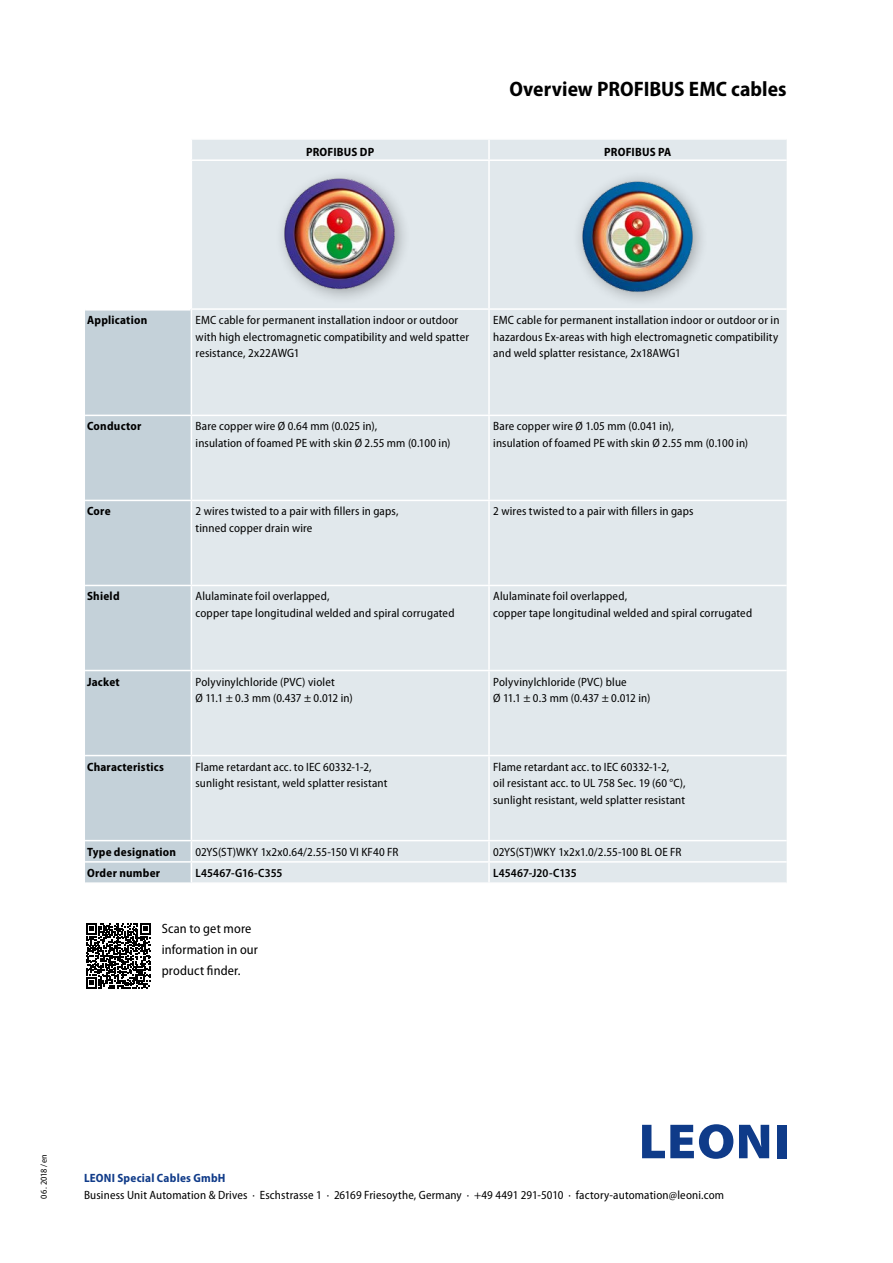
<style>
.page{position:relative;width:893px;height:1263px;background:#fff}
.page>*{position:absolute;margin:0;border:0;box-sizing:border-box;transform-origin:0 0}
.t1{font:700 semi-condensed 21px "Myriad Pro";color:#000}
.t2{font:semi-condensed 13.5px/21.3px "Myriad Pro";letter-spacing:.01em;color:#000}
.t3{font:semi-condensed 12px/16.5px "Myriad Pro";letter-spacing:.015em;color:#000}
.t4{font:700 semi-condensed 12px "Myriad Pro";letter-spacing:.02em;color:#000}
.t5{font:600 semi-condensed 12px "Myriad Pro";color:#000}
.t6{font:700 semi-condensed 12px "Myriad Pro";letter-spacing:.02em;color:#103b89}
.t7{font:semi-condensed 9px "Myriad Pro";letter-spacing:.01em;color:#000}
</style>
<div class="page">
<svg style="left:642px;top:1124px;width:91px;height:35px"></svg>
<svg style="left:739px;top:1125px;width:30px;height:33px"></svg>
<div style="left:777px;top:1125px;width:10px;height:33px;background:#0f3b89"></div>
<div style="left:192px;top:140px;width:595px;height:742px;background:#e1e8ec"></div>
<div style="left:85px;top:311px;width:106px;height:571px;background:#c4d1d9"></div>
<hr style="left:85px;top:415px;width:106px;height:1px;background:#fff">
<hr style="left:85px;top:500px;width:106px;height:1px;background:#fff">
<hr style="left:85px;top:585px;width:106px;height:1px;background:#fff">
<hr style="left:85px;top:670px;width:106px;height:1px;background:#fff">
<hr style="left:85px;top:755px;width:106px;height:1px;background:#fff">
<hr style="left:85px;top:840px;width:106px;height:1px;background:#fff">
<hr style="left:85px;top:861px;width:106px;height:2px;background:#fff">
<hr style="left:191px;top:415px;width:298px;height:1px;background:#fff">
<hr style="left:191px;top:500px;width:298px;height:1px;background:#fff">
<hr style="left:191px;top:585px;width:298px;height:1px;background:#fff">
<hr style="left:191px;top:670px;width:298px;height:1px;background:#fff">
<hr style="left:191px;top:755px;width:298px;height:1px;background:#fff">
<hr style="left:191px;top:840px;width:298px;height:1px;background:#fff">
<hr style="left:191px;top:861px;width:298px;height:2px;background:#fff">
<hr style="left:191px;top:159px;width:298px;height:2px;background:#fff">
<hr style="left:191px;top:308px;width:298px;height:2px;background:#fff">
<svg style="left:488px;top:140px;width:2px;height:19px"></svg>
<hr style="left:488px;top:161px;width:2px;height:147px;background:#fff">
<hr style="left:488px;top:310px;width:2px;height:105px;background:#fff">
<hr style="left:488px;top:416px;width:2px;height:84px;background:#fff">
<hr style="left:488px;top:501px;width:2px;height:84px;background:#fff">
<hr style="left:488px;top:586px;width:2px;height:84px;background:#fff">
<hr style="left:488px;top:671px;width:2px;height:84px;background:#fff">
<hr style="left:488px;top:756px;width:2px;height:84px;background:#fff">
<hr style="left:488px;top:841px;width:2px;height:20px;background:#fff">
<svg style="left:488px;top:863px;width:2px;height:19px"></svg>
<hr style="left:489px;top:159px;width:298px;height:2px;background:#fff">
<hr style="left:489px;top:308px;width:298px;height:2px;background:#fff">
<hr style="left:489px;top:415px;width:298px;height:1px;background:#fff">
<hr style="left:489px;top:500px;width:298px;height:1px;background:#fff">
<hr style="left:489px;top:585px;width:298px;height:1px;background:#fff">
<hr style="left:489px;top:670px;width:298px;height:1px;background:#fff">
<hr style="left:489px;top:755px;width:298px;height:1px;background:#fff">
<hr style="left:489px;top:840px;width:298px;height:1px;background:#fff">
<hr style="left:489px;top:861px;width:298px;height:2px;background:#fff">
<div style="left:274px;top:168px;width:137px;height:137px;background:#000;opacity:.3"></div>
<img style="left:283px;top:177px;width:114px;height:114px">
<div style="left:572px;top:170px;width:137px;height:138px;background:#000;opacity:.3"></div>
<img style="left:580px;top:179px;width:115px;height:114px">
<svg style="left:86px;top:923px;width:65px;height:65px"></svg>
<h1 class="t1" style="left:510px;top:76px;width:279px">Overview PROFIBUS EMC cables</h1>
<p class="t4" style="left:306px;top:144px;width:70px">PROFIBUS DP</p>
<p class="t4" style="left:604px;top:144px;width:69px">PROFIBUS PA</p>
<p class="t4" style="left:87px;top:312px;width:62px">Application</p>
<p class="t3" style="left:196px;top:312px;width:275px">EMC cable for permanent installation indoor or outdoor with high electromagnetic compatibility and weld spatter resistance, 2x22AWG1</p>
<p class="t3" style="left:493px;top:312px;width:288px;text-align:justify">EMC cable for permanent installation indoor or outdoor or in hazardous Ex-areas with high electromagnetic compatibility and weld splatter resistance, 2x18AWG1</p>
<p class="t4" style="left:87px;top:419px;width:56px">Conductor</p>
<p class="t3" style="left:196px;top:418px;width:256px">Bare copper wire Ø 0.64 mm (0.025 in),<br>insulation of foamed PE with skin Ø 2.55 mm (0.100 in)</p>
<p class="t3" style="left:493px;top:418px;width:256px">Bare copper wire Ø 1.05 mm (0.041 in),<br>insulation of foamed PE with skin Ø 2.55 mm (0.100 in)</p>
<p class="t4" style="left:87px;top:504px;width:25px">Core</p>
<p class="t3" style="left:196px;top:503px;width:204px">2 wires twisted to a pair with fillers in gaps, tinned copper drain wire</p>
<p class="t3" style="left:493px;top:503px;width:202px">2 wires twisted to a pair with fillers in gaps</p>
<p class="t4" style="left:87px;top:589px;width:34px">Shield</p>
<p class="t3" style="left:196px;top:588px;width:260px">Alulaminate foil overlapped,<br>copper tape longitudinal welded and spiral corrugated</p>
<p class="t3" style="left:493px;top:588px;width:260px">Alulaminate foil overlapped,<br>copper tape longitudinal welded and spiral corrugated</p>
<p class="t4" style="left:87px;top:674px;width:34px">Jacket</p>
<p class="t3" style="left:196px;top:673px;width:159px">Polyvinylchloride (PVC) violet<br>Ø 11.1 ± 0.3 mm (0.437 ± 0.012 in)</p>
<p class="t3" style="left:493px;top:673px;width:159px">Polyvinylchloride (PVC) blue<br>Ø 11.1 ± 0.3 mm (0.437 ± 0.012 in)</p>
<p class="t4" style="left:87px;top:759px;width:78px">Characteristics</p>
<p class="t3" style="left:196px;top:758px;width:193px">Flame retardant acc. to IEC 60332-1-2, sunlight resistant, weld splatter resistant</p>
<p class="t3" style="left:493px;top:758px;width:194px">Flame retardant acc. to IEC 60332-1-2,<br>oil resistant acc. to UL 758 Sec. 19 (60 °C), sunlight resistant, weld splatter resistant</p>
<p class="t4" style="left:87px;top:844px;width:91px">Type designation</p>
<p class="t3" style="left:196px;top:843px;width:204px">02YS(ST)WKY 1x2x0.64/2.55-150 VI KF40 FR</p>
<p class="t3" style="left:493px;top:843px;width:190px">02YS(ST)WKY 1x2x1.0/2.55-100 BL OE FR</p>
<p class="t4" style="left:87px;top:865px;width:75px">Order number</p>
<p class="t5" style="left:196px;top:865px;width:89px">L45467-G16-C355</p>
<p class="t5" style="left:493px;top:865px;width:85px">L45467-J20-C135</p>
<p class="t2" style="left:162px;top:917px;width:98px">Scan to get more information in our product finder.</p>
<p class="t7" style="left:38px;top:1198px;width:46px;rotate:-90deg">06. 2018/en</p>
<p class="t6" style="left:84px;top:1170px;width:143px">LEONI Special Cables GmbH</p>
<p class="t3" style="left:84px;top:1186px;width:641px">Business Unit Automation &amp; Drives · Eschstrasse 1 · 26169 Friesoythe, Germany · +49 4491 291-5010 · factory-automation@leoni.com</p>
</div>
